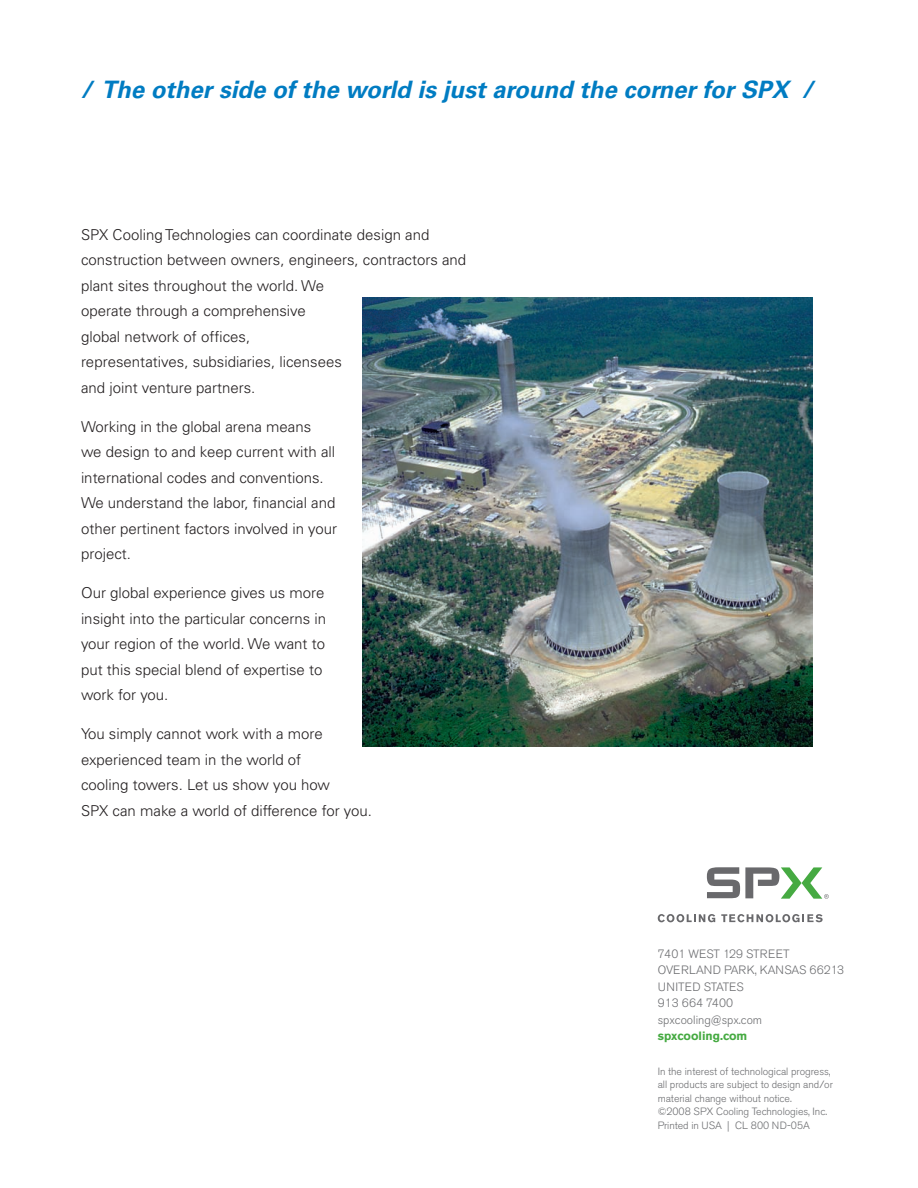
<style>
.page{position:relative;width:918px;height:1188px;background:#fff}
.page>*{position:absolute;margin:0;border:0;box-sizing:border-box;transform-origin:0 0}
.t1{font:italic 700 24px "Univers";color:#007cc2}
.t2{font:300 15px/25.5px "Univers";color:#231f20}
.t3{font:300 12px/16.5px "Akzidenz Grotesk BE";color:#6c6d70}
.t4{font:700 12px "Akzidenz Grotesk BE";color:#46aa42}
.t5{font:300 10.5px/13.5px "Akzidenz Grotesk BE";letter-spacing:-.005em;color:#6c6d70}
</style>
<div class="page">
<img style="left:362px;top:297px;width:450px;height:450px">
<svg style="left:658px;top:914px;width:57px;height:8px"></svg>
<svg style="left:721px;top:914px;width:102px;height:8px"></svg>
<svg style="left:707px;top:867px;width:122px;height:32px"></svg>
<h1 class="t1" style="left:81px;top:76px;width:733px">/ The other side of the world is just around the corner for SPX /</h1>
<p class="t2" style="left:81px;top:222px;width:387px">SPX Cooling Technologies can coordinate design and construction between owners, engineers, contractors and plant sites throughout the world. We<br>operate through a comprehensive<br>global network of offices,<br>representatives, subsidiaries, licensees<br>and joint venture partners.</p>
<p class="t2" style="left:81px;top:414px;width:258px">Working in the global arena means<br>we design to and keep current with all international codes and conventions.<br>We understand the labor, financial and other pertinent factors involved in your project.</p>
<p class="t2" style="left:81px;top:580px;width:247px">Our global experience gives us more insight into the particular concerns in your region of the world. We want to put this special blend of expertise to work for you.</p>
<p class="t2" style="left:81px;top:721px;width:292px">You simply cannot work with a more experienced team in the world of<br>cooling towers. Let us show you how<br>SPX can make a world of difference for you.</p>
<p class="t3" style="left:658px;top:945px;width:188px">7401 WEST 129 STREET<br>OVERLAND PARK, KANSAS 66213<br>UNITED STATES<br>913 664 7400<br>spxcooling@spx.com</p>
<p class="t4" style="left:658px;top:1029px;width:91px">spxcooling.com</p>
<p class="t5" style="left:658px;top:1065px;width:177px">In the interest of technological progress, all products are subject to design and/or material change without notice.<br>©2008 SPX Cooling Technologies, Inc.<br>Printed in USA | CL 800 ND-05A</p>
</div>
